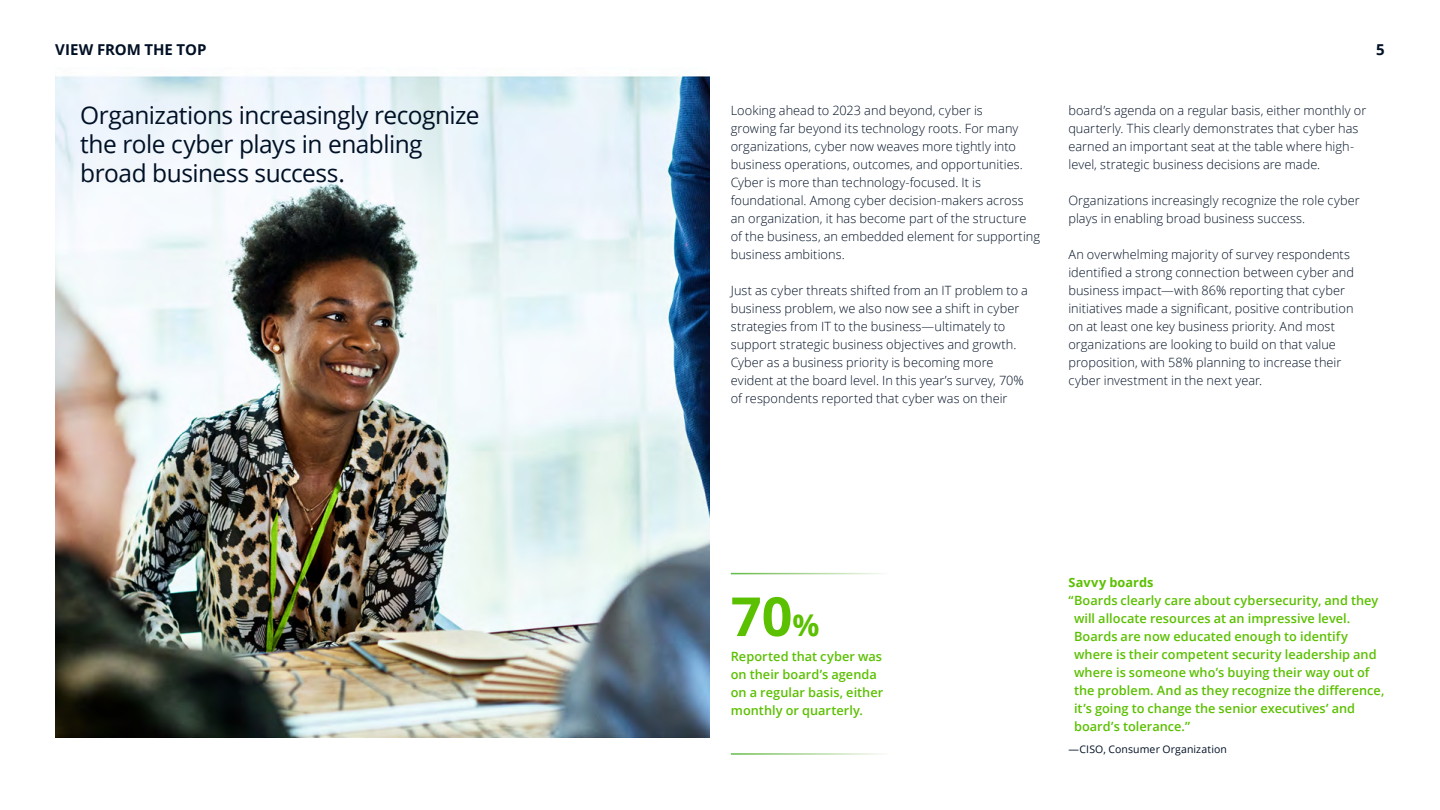
<style>
.page{position:relative;width:1440px;height:810px;background:#fff}
.page>*{position:absolute;margin:0;border:0;box-sizing:border-box;transform-origin:0 0}
.t1{font:700 54px "Open Sans";color:#5bc000}
.t2{font:24.45px/29.4px "Open Sans";letter-spacing:-.02em;color:#001025}
.t3{font:700 15px "Open Sans";color:#001025}
.t4{font:300 12.75px/18px "Open Sans";letter-spacing:.005em;color:#001025}
.t5{font:600 12.75px/18px "Open Sans";letter-spacing:.005em;color:#5bc000}
.t6{font:700 12.75px "Open Sans";letter-spacing:.01em;color:#5bc000}
.t7{font:10.5px "Open Sans";letter-spacing:.01em;color:#001025}
.s1{font-size:30px}
</style>
<div class="page">
<img style="left:55px;top:76px;width:654px;height:662px">
<p class="t3" style="left:55px;top:39px;width:153px">VIEW FROM THE TOP</p>
<p class="t3" style="left:1376px;top:39px;width:10px">5</p>
<h2 class="t2" style="left:80px;top:100px;width:401px">Organizations increasingly recognize the role cyber plays in enabling broad business success.</h2>
<p class="t4" style="left:731px;top:101px;width:311px">Looking ahead to 2023 and beyond, cyber is<br>growing far beyond its technology roots. For many organizations, cyber now weaves more tightly into business operations, outcomes, and opportunities.<br>Cyber is more than technology-focused. It is foundational. Among cyber decision-makers across an organization, it has become part of the structure of the business, an embedded element for supporting business ambitions.</p>
<p class="t4" style="left:731px;top:281px;width:299px">Just as cyber threats shifted from an IT problem to a business problem, we also now see a shift in cyber strategies from IT to the business—ultimately to support strategic business objectives and growth.<br>Cyber as a business priority is becoming more evident at the board level. In this year’s survey, 70% of respondents reported that cyber was on their</p>
<p class="t4" style="left:1068px;top:101px;width:299px">board’s agenda on a regular basis, either monthly or quarterly. This clearly demonstrates that cyber has earned an important seat at the table where high&shy;level, strategic business decisions are made.</p>
<p class="t4" style="left:1068px;top:191px;width:293px">Organizations increasingly recognize the role cyber plays in enabling broad business success.</p>
<p class="t4" style="left:1068px;top:245px;width:287px">An overwhelming majority of survey respondents identified a strong connection between cyber and business impact—with 86% reporting that cyber initiatives made a significant, positive contribution on at least one key business priority. And most organizations are looking to build on that value proposition, with 58% planning to increase their cyber investment in the next year.</p>
<h1 class="t1" style="left:731px;top:578px;width:90px">70<span class="s1">%</span></h1>
<p class="t5" style="left:731px;top:648px;width:154px">Reported that cyber was on their board’s agenda on a regular basis, either monthly or quarterly.</p>
<p class="t6" style="left:1069px;top:573px;width:87px">Savvy boards</p>
<p class="t5" style="left:1074px;top:591px;width:312px;text-indent:-5px">“Boards clearly care about cybersecurity, and they will allocate resources at an impressive level.<br>Boards are now educated enough to identify where is their competent security leadership and where is someone who’s buying their way out of the problem. And as they recognize the difference, it’s going to change the senior executives’ and board’s tolerance.”</p>
<p class="t7" style="left:1069px;top:742px;width:160px">—CISO, Consumer Organization</p>
</div>
